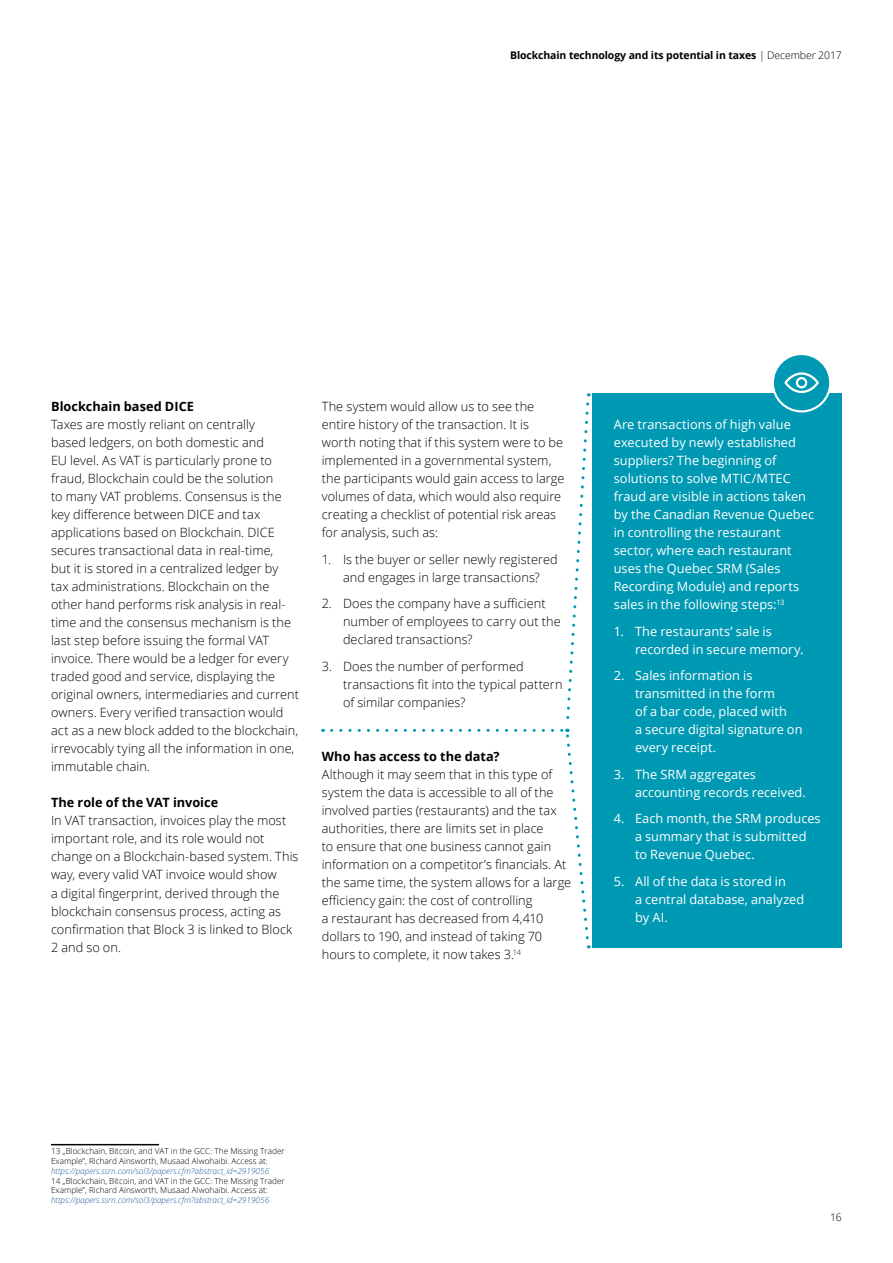
<style>
.page{position:relative;width:893px;height:1263px;background:#fff}
.page>*{position:absolute;margin:0;border:0;box-sizing:border-box;transform-origin:0 0}
.t1{font:300 12.75px/18px "Open Sans";letter-spacing:.005em;color:#000}
.t2{font:12.75px/18px "Open Sans";letter-spacing:.005em;color:#fff}
.t3{font:700 12.75px "Open Sans";letter-spacing:.005em;color:#000}
.t4{font:700 10.5px "Open Sans";letter-spacing:-.01em;color:#000}
.t5{font:300 10.5px "Open Sans";color:#000}
.t6{font:300 8.25px/9.8px "Open Sans";color:#000}
.t7{font:italic 300 8.25px "Open Sans";color:#245a9c}
.s1{font-weight:300}
</style>
<div class="page">
<hr style="left:51px;top:1144px;width:108px;height:1px;background:#000">
<div style="left:592px;top:393px;width:250px;height:555px;background:#0099b3"></div>
<svg style="left:772px;top:353px;width:59px;height:59px"></svg>
<svg style="left:774px;top:355px;width:55px;height:55px"></svg>
<svg style="left:332px;top:393px;width:259px;height:555px"></svg>
<p class="t4" style="left:510px;top:48px;width:333px">Blockchain technology and its potential in taxes <span class="s1">| December 2017</span></p>
<p class="t3" style="left:51px;top:398px;width:145px">Blockchain based DICE</p>
<p class="t1" style="left:51px;top:415px;width:249px">Taxes are mostly reliant on centrally<br>based ledgers, on both domestic and<br>EU level. As VAT is particularly prone to fraud, Blockchain could be the solution<br>to many VAT problems. Consensus is the key difference between DICE and tax applications based on Blockchain. DICE secures transactional data in real-time,<br>but it is stored in a centralized ledger by tax administrations. Blockchain on the other hand performs risk analysis in real&shy;time and the consensus mechanism is the last step before issuing the formal VAT invoice. There would be a ledger for every traded good and service, displaying the original owners, intermediaries and current owners. Every verified transaction would act as a new block added to the blockchain, irrevocably tying all the information in one, immutable chain.</p>
<p class="t3" style="left:51px;top:794px;width:169px">The role of the VAT invoice</p>
<p class="t1" style="left:51px;top:811px;width:249px">In VAT transaction, invoices play the most important role, and its role would not change on a Blockchain-based system. This way, every valid VAT invoice would show<br>a digital fingerprint, derived through the blockchain consensus process, acting as confirmation that Block 3 is linked to Block 2 and so on.</p>
<p class="t1" style="left:322px;top:397px;width:244px">The system would allow us to see the entire history of the transaction. It is worth noting that if this system were to be implemented in a governmental system, the participants would gain access to large volumes of data, which would also require creating a checklist of potential risk areas for analysis, such as:</p>
<p class="t1" style="left:322px;top:550px;width:237px;text-align:center">1. Is the buyer or seller newly registered and engages in large transactions?</p>
<p class="t1" style="left:343px;top:594px;width:219px;text-indent:-21px">2. Does the company have a sufficient number of employees to carry out the declared transactions?</p>
<p class="t1" style="left:343px;top:657px;width:221px;text-indent:-21px">3. Does the number of performed transactions fit into the typical pattern of similar companies?</p>
<p class="t3" style="left:322px;top:747px;width:179px">Who has access to the data?</p>
<p class="t1" style="left:322px;top:765px;width:251px">Although it may seem that in this type of system the data is accessible to all of the involved parties (restaurants) and the tax authorities, there are limits set in place<br>to ensure that one business cannot gain information on a competitor’s financials. At the same time, the system allows for a large efficiency gain: the cost of controlling<br>a restaurant has decreased from 4,410 dollars to 190, and instead of taking 70 hours to complete, it now takes 3.<sup>14</sup></p>
<p class="t2" style="left:614px;top:415px;width:202px">Are transactions of high value executed by newly established suppliers? The beginning of solutions to solve MTIC/MTEC fraud are visible in actions taken by the Canadian Revenue Quebec in controlling the restaurant sector, where each restaurant uses the Quebec SRM (Sales<br>Recording Module) and reports sales in the following steps:<sup>13</sup></p>
<p class="t2" style="left:635px;top:622px;width:170px;text-indent:-21px">1. The restaurants’ sale is recorded in secure memory.</p>
<p class="t2" style="left:635px;top:666px;width:169px;text-indent:-21px">2. Sales information is transmitted in the form<br>of a bar code, placed with<br>a secure digital signature on every receipt.</p>
<p class="t2" style="left:635px;top:765px;width:172px;text-indent:-21px">3. The SRM aggregates accounting records received.</p>
<p class="t2" style="left:635px;top:809px;width:187px;text-indent:-21px">4. Each month, the SRM produces a summary that is submitted to Revenue Quebec.</p>
<p class="t2" style="left:635px;top:872px;width:171px;text-indent:-21px">5. All of the data is stored in<br>a central database, analyzed by AI.</p>
<p class="t6" style="left:51px;top:1146px;width:235px">13 „Blockchain, Bitcoin, and VAT in the GCC: The Missing Trader<br>Example”, Richard Ainsworth, Musaad Alwohaibi. Access at:</p>
<p class="t7" style="left:51px;top:1165px;width:220px">https://papers.ssrn.com/sol3/papers.cfm?abstract_id=2919056</p>
<p class="t6" style="left:51px;top:1175px;width:235px">14 „Blockchain, Bitcoin, and VAT in the GCC: The Missing Trader<br>Example”, Richard Ainsworth, Musaad Alwohaibi. Access at:</p>
<p class="t7" style="left:51px;top:1194px;width:220px">https://papers.ssrn.com/sol3/papers.cfm?abstract_id=2919056</p>
<p class="t5" style="left:830px;top:1210px;width:13px">16</p>
</div>
